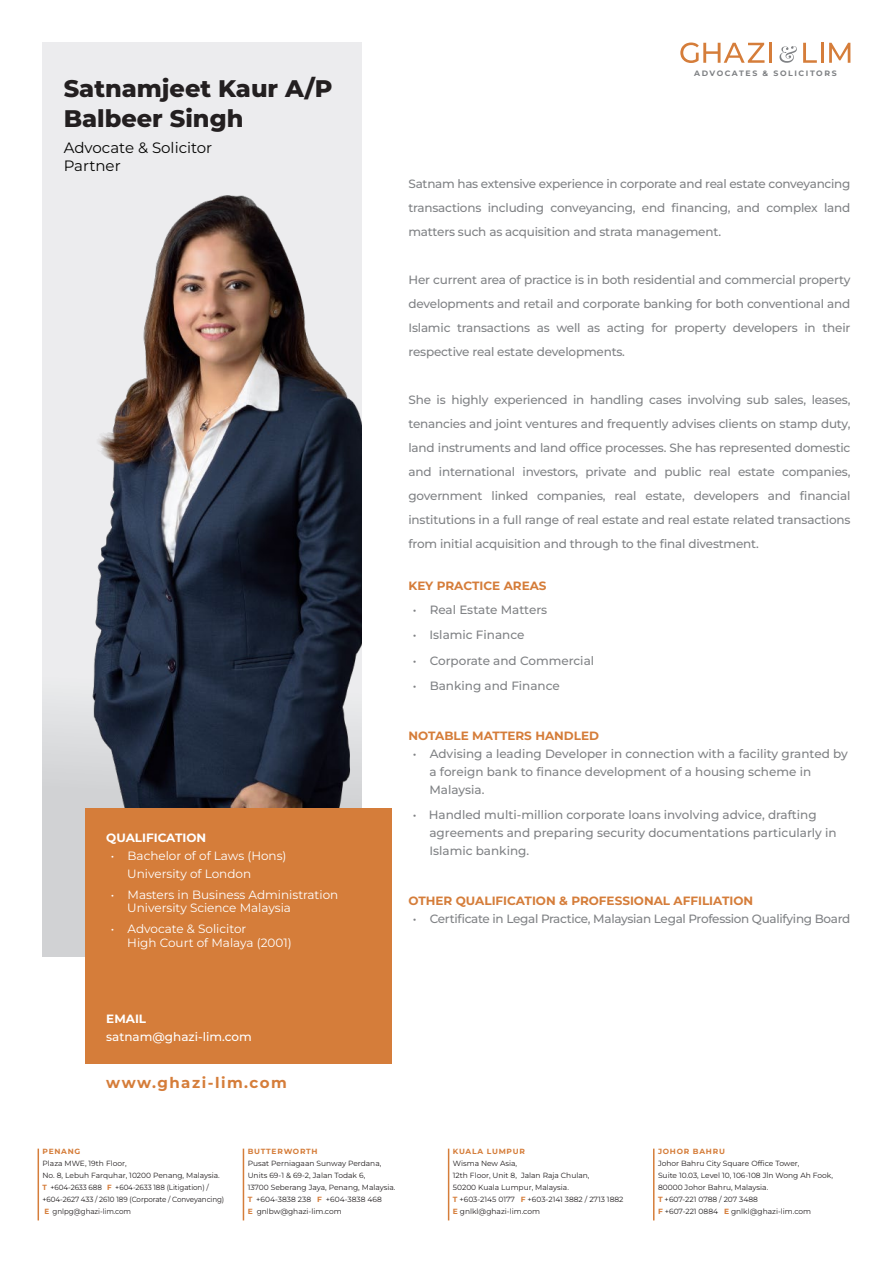
<style>
.page{position:relative;width:893px;height:1263px;background:#fff}
.page>*{position:absolute;margin:0;border:0;box-sizing:border-box;transform-origin:0 0}
.t1{font:800 24px/30px "Montserrat";color:#231f20}
.t2{font:15px/18px "Montserrat";color:#050504}
.t3{font:700 15px "Montserrat";letter-spacing:.1em;color:#d57d3a}
.t4{font:500 12px/24px "Montserrat";letter-spacing:-.005em;color:#808285;text-align:justify}
.t5{font:12px/13.5px "Montserrat";color:#fff}
.t6{font:700 12px "Montserrat";color:#d57d3a}
.t7{font:500 12px "Montserrat";letter-spacing:-.025em;color:#808285}
.t8{font:500 12px "Montserrat";color:#fff}
.t9{font:700 12px "Montserrat";color:#fff}
.t10{font:700 7.8px "Montserrat";letter-spacing:.2em;color:#808285}
.t11{font:7.5px/12px "Montserrat";color:#231f20}
.t12{font:700 7.5px "Montserrat";letter-spacing:.1em;color:#d57d3a}
.s1{font-weight:700;color:#d57d3a}
</style>
<div class="page">
<div style="left:43px;top:43px;width:318px;height:914px;background:#ececee"></div>
<img style="left:43px;top:195px;width:318px;height:762px">
<svg style="left:680px;top:43px;width:84px;height:20px"></svg>
<hr style="left:769px;top:43px;width:3px;height:20px;background:#d57d3a">
<svg style="left:803px;top:43px;width:14px;height:20px"></svg>
<hr style="left:821px;top:43px;width:3px;height:20px;background:#d57d3a">
<svg style="left:829px;top:43px;width:21px;height:20px"></svg>
<svg style="left:779px;top:46px;width:18px;height:17px"></svg>
<div style="left:85px;top:808px;width:306px;height:255px;background:#d57d3a"></div>
<hr style="left:243px;top:1148px;width:1px;height:72px;background:#d57d3a">
<hr style="left:38px;top:1148px;width:1px;height:72px;background:#d57d3a">
<hr style="left:448px;top:1148px;width:1px;height:72px;background:#d57d3a">
<hr style="left:653px;top:1148px;width:1px;height:72px;background:#d57d3a">
<h1 class="t1" style="left:64px;top:73px;width:270px">Satnamjeet Kaur A/P<br>Balbeer Singh</h1>
<p class="t2" style="left:64px;top:138px;width:150px">Advocate &amp; Solicitor<br>Partner</p>
<p class="t9" style="left:106px;top:830px;width:101px">QUALIFICATION</p>
<p class="t5" style="left:127px;top:846px;width:161px;line-height:18px;text-indent:-16px">• Bachelor of of Laws (Hons)<br>University of London</p>
<p class="t5" style="left:127px;top:888px;width:213px;text-indent:-16px">• Masters in Business Administration<br>University Science Malaysia</p>
<p class="t5" style="left:127px;top:922px;width:166px;text-indent:-16px">• Advocate &amp; Solicitor<br>High Court of Malaya (2001)</p>
<p class="t10" style="left:694px;top:68px;width:144px">ADVOCATES &amp; SOLICITORS</p>
<p class="t4" style="left:408px;top:171px;width:443px">Satnam has extensive experience in corporate and real estate conveyancing transactions including conveyancing, end financing, and complex land matters such as acquisition and strata management.</p>
<p class="t4" style="left:408px;top:267px;width:443px">Her current area of practice is in both residential and commercial property developments and retail and corporate banking for both conventional and Islamic transactions as well as acting for property developers in their respective real estate developments.</p>
<p class="t4" style="left:408px;top:387px;width:444px">She is highly experienced in handling cases involving sub sales, leases, tenancies and joint ventures and frequently advises clients on stamp duty, land instruments and land office processes. She has represented domestic and international investors, private and public real estate companies, government linked companies, real estate, developers and financial institutions in a full range of real estate and real estate related transactions from initial acquisition and through to the final divestment.</p>
<p class="t6" style="left:408px;top:577px;width:140px">KEY PRACTICE AREAS</p>
<p class="t4" style="left:413px;top:597px;width:136px">• Real Estate Matters</p>
<p class="t4" style="left:413px;top:623px;width:113px">• Islamic Finance</p>
<p class="t4" style="left:413px;top:648px;width:183px">• Corporate and Commercial</p>
<p class="t4" style="left:413px;top:674px;width:148px">• Banking and Finance</p>
<p class="t6" style="left:408px;top:727px;width:192px">NOTABLE MATTERS HANDLED</p>
<p class="t4" style="left:429px;top:744px;width:420px;line-height:18px;text-align:left;text-indent:-16px">• Advising a leading Developer in connection with a facility granted by a foreign bank to finance development of a housing scheme in<br>Malaysia.</p>
<p class="t4" style="left:429px;top:806px;width:409px;line-height:18px;text-align:left;text-indent:-16px">• Handled multi-million corporate loans involving advice, drafting agreements and preparing security documentations particularly in<br>Islamic banking.</p>
<p class="t6" style="left:408px;top:892px;width:346px">OTHER QUALIFICATION &amp; PROFESSIONAL AFFILIATION</p>
<p class="t7" style="left:413px;top:910px;width:439px">• Certificate in Legal Practice, Malaysian Legal Profession Qualifying Board</p>
<p class="t9" style="left:106px;top:1010px;width:41px">EMAIL</p>
<p class="t8" style="left:106px;top:1028px;width:147px">satnam@ghazi-lim.com</p>
<p class="t3" style="left:106px;top:1072px;width:182px">www.ghazi-lim.com</p>
<p class="t12" style="left:43px;top:1146px;width:39px">PENANG</p>
<p class="t11" style="left:43px;top:1157px;width:183px">Plaza MWE, 19th Floor,<br>No. 8, Lebuh Farquhar, 10200 Penang, Malaysia.<br><span class="s1">T</span> +604-2633 688 <span class="s1">F</span> +604-2633 188 (Litigation) / +604-2627 433 / 2610 189 (Corporate / Conveyancing)<br><span class="s1">E</span> gnlpg@ghazi-lim.com</p>
<p class="t12" style="left:248px;top:1146px;width:71px">BUTTERWORTH</p>
<p class="t11" style="left:248px;top:1157px;width:149px">Pusat Perniagaan Sunway Perdana,<br>Units 69-1 &amp; 69-2, Jalan Todak 6,<br>13700 Seberang Jaya, Penang, Malaysia.<br><span class="s1">T</span> +604-3838 238 <span class="s1">F</span> +604-3838 468<br><span class="s1">E</span> gnlbw@ghazi-lim.com</p>
<p class="t12" style="left:453px;top:1146px;width:74px">KUALA LUMPUR</p>
<p class="t11" style="left:453px;top:1157px;width:172px">Wisma New Asia,<br>12th Floor, Unit 8, Jalan Raja Chulan,<br>50200 Kuala Lumpur, Malaysia.<br><span class="s1">T</span> +603-2145 0177 <span class="s1">F</span> +603-2141 3882 / 2713 1882<br><span class="s1">E</span> gnlkl@ghazi-lim.com</p>
<p class="t12" style="left:658px;top:1146px;width:68px">JOHOR BAHRU</p>
<p class="t11" style="left:658px;top:1157px;width:176px">Johor Bahru City Square Office Tower,<br>Suite 10.03, Level 10, 106-108 Jln Wong Ah Fook, 80000 Johor Bahru, Malaysia.<br><span class="s1">T</span> +607-221 0788 / 207 3488<br><span class="s1">F</span> +607-221 0884 <span class="s1">E</span> gnlkl@ghazi-lim.com</p>
</div>
